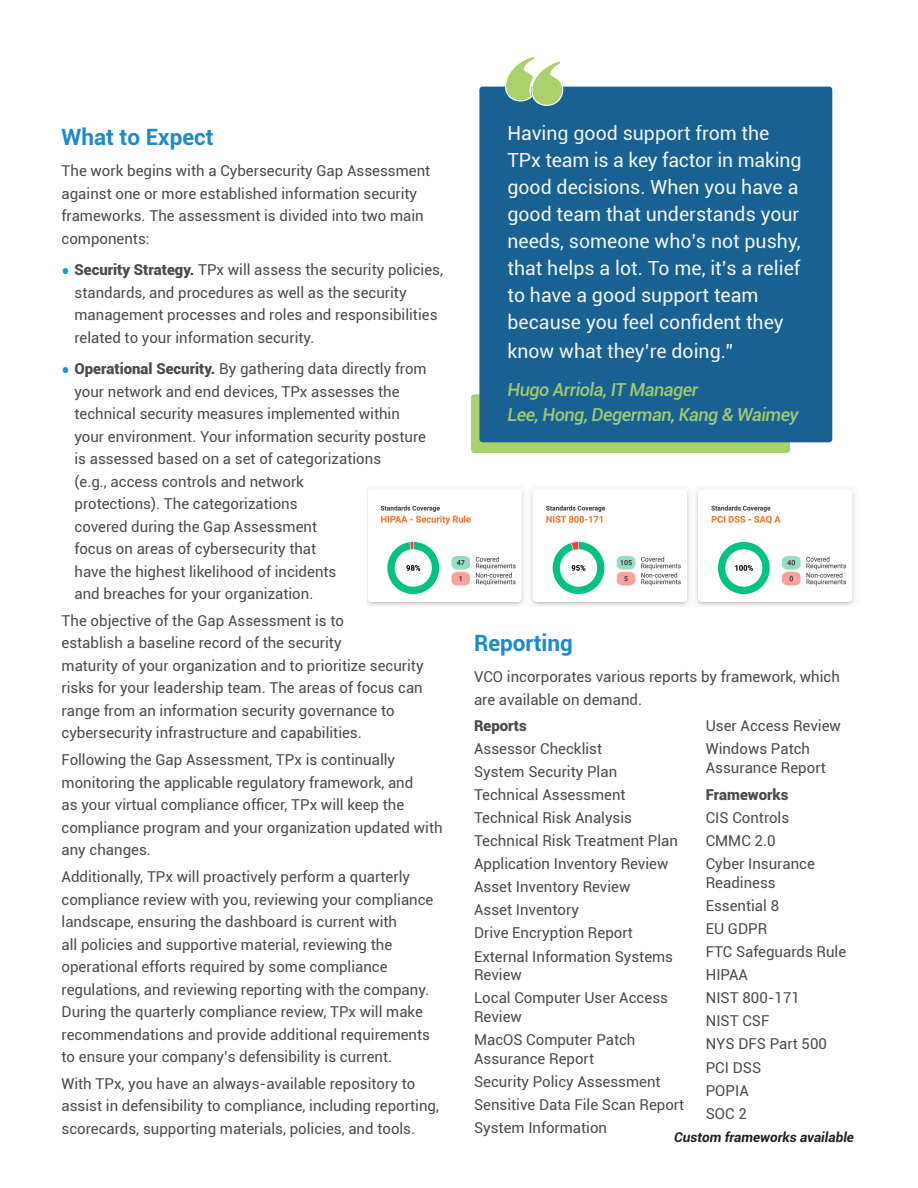
<style>
.page{position:relative;width:918px;height:1188px;background:#fff}
.page>*{position:absolute;margin:0;border:0;box-sizing:border-box;transform-origin:0 0}
.t1{font:700 22.5px "Roboto";color:#1c8acb}
.t2{font:19.5px/27.2px "Roboto";color:#fff}
.t3{font:italic 500 18px/25.5px "Roboto";letter-spacing:-.025em;color:#aad26c}
.t4{font:15px/22.5px "Roboto";color:#4b4c4d}
.t5{font:900 15px "Roboto";color:#4b4c4d}
.t6{font:italic 700 13.5px "Roboto";color:#231f20}
.s1{font-weight:700;font-size:22.5px;color:#0ca0dc}
.s2{font-weight:900}
</style>
<div class="page">
<div style="left:471px;top:394px;width:319px;height:59px;background:#aad26c;border-radius:3px"></div>
<div style="left:479px;top:87px;width:353px;height:355px;background:#196093;border-radius:3px"></div>
<svg style="left:504px;top:57px;width:60px;height:49px"></svg>
<img style="left:367px;top:488px;width:488px;height:118px">
<p class="t1" style="left:62px;top:121px;width:154px">What to Expect</p>
<p class="t4" style="left:62px;top:159px;width:370px">The work begins with a Cybersecurity Gap Assessment against one or more established information security frameworks. The assessment is divided into two main components:</p>
<p class="t4" style="left:75px;top:258px;width:370px;text-indent:-13px"><span class="s1">•</span> <span class="s2">Security Strategy.</span> TPx will assess the security policies, standards, and procedures as well as the security management processes and roles and responsibilities related to your information security.</p>
<p class="t4" style="left:75px;top:357px;width:354px;text-indent:-13px"><span class="s1">•</span> <span class="s2">Operational Security.</span> By gathering data directly from your network and end devices, TPx assesses the technical security measures implemented within your environment. Your information security posture is assessed based on a set of categorizations<br>(e.g., access controls and network<br>protections). The categorizations<br>covered during the Gap Assessment<br>focus on areas of cybersecurity that<br>have the highest likelihood of incidents<br>and breaches for your organization.</p>
<p class="t4" style="left:62px;top:609px;width:364px">The objective of the Gap Assessment is to<br>establish a baseline record of the security<br>maturity of your organization and to prioritize security risks for your leadership team. The areas of focus can range from an information security governance to cybersecurity infrastructure and capabilities.</p>
<p class="t4" style="left:62px;top:748px;width:383px">Following the Gap Assessment, TPx is continually monitoring the applicable regulatory framework, and<br>as your virtual compliance officer, TPx will keep the compliance program and your organization updated with any changes.</p>
<p class="t4" style="left:62px;top:865px;width:373px">Additionally, TPx will proactively perform a quarterly compliance review with you, reviewing your compliance landscape, ensuring the dashboard is current with<br>all policies and supportive material, reviewing the operational efforts required by some compliance regulations, and reviewing reporting with the company.<br>During the quarterly compliance review, TPx will make recommendations and provide additional requirements to ensure your company’s defensibility is current.</p>
<p class="t4" style="left:62px;top:1072px;width:379px">With TPx, you have an always-available repository to assist in defensibility to compliance, including reporting, scorecards, supporting materials, policies, and tools.</p>
<p class="t2" style="left:507px;top:119px;width:296px">Having good support from the<br>TPx team is a key factor in making good decisions. When you have a good team that understands your needs, someone who’s not pushy, that helps a lot. To me, it’s a relief to have a good support team because you feel confident they know what they’re doing.”</p>
<p class="t3" style="left:507px;top:376px;width:293px">Hugo Arriola, IT Manager<br>Lee, Hong, Degerman, Kang &amp; Waimey</p>
<p class="t1" style="left:474px;top:627px;width:100px">Reporting</p>
<p class="t4" style="left:474px;top:665px;width:367px">VCO incorporates various reports by framework, which are available on demand.</p>
<p class="t5" style="left:474px;top:715px;width:54px">Reports</p>
<p class="t4" style="left:474px;top:737px;width:130px">Assessor Checklist</p>
<p class="t4" style="left:474px;top:760px;width:145px">System Security Plan</p>
<p class="t4" style="left:474px;top:783px;width:153px">Technical Assessment</p>
<p class="t4" style="left:474px;top:806px;width:160px">Technical Risk Analysis</p>
<p class="t4" style="left:474px;top:829px;width:206px">Technical Risk Treatment Plan</p>
<p class="t4" style="left:474px;top:852px;width:196px">Application Inventory Review</p>
<p class="t4" style="left:474px;top:875px;width:158px">Asset Inventory Review</p>
<p class="t4" style="left:474px;top:898px;width:106px">Asset Inventory</p>
<p class="t4" style="left:474px;top:921px;width:160px">Drive Encryption Report</p>
<p class="t4" style="left:474px;top:946px;width:201px;line-height:18.8px">External Information Systems<br>Review</p>
<p class="t4" style="left:474px;top:988px;width:195px;line-height:18.8px">Local Computer User Access<br>Review</p>
<p class="t4" style="left:474px;top:1030px;width:163px;line-height:18.8px">MacOS Computer Patch<br>Assurance Report</p>
<p class="t4" style="left:474px;top:1070px;width:188px">Security Policy Assessment</p>
<p class="t4" style="left:474px;top:1093px;width:212px">Sensitive Data File Scan Report</p>
<p class="t4" style="left:474px;top:1116px;width:135px">System Information</p>
<p class="t4" style="left:706px;top:714px;width:137px">User Access Review</p>
<p class="t4" style="left:706px;top:739px;width:122px;line-height:18.8px">Windows Patch<br>Assurance Report</p>
<p class="t5" style="left:706px;top:784px;width:84px">Frameworks</p>
<p class="t4" style="left:706px;top:806px;width:85px">CIS Controls</p>
<p class="t4" style="left:706px;top:829px;width:71px">CMMC 2.0</p>
<p class="t4" style="left:706px;top:854px;width:111px;line-height:18.8px">Cyber Insurance<br>Readiness</p>
<p class="t4" style="left:706px;top:894px;width:75px">Essential 8</p>
<p class="t4" style="left:706px;top:917px;width:63px">EU GDPR</p>
<p class="t4" style="left:706px;top:940px;width:142px">FTC Safeguards Rule</p>
<p class="t4" style="left:706px;top:963px;width:44px">HIPAA</p>
<p class="t4" style="left:706px;top:986px;width:96px">NIST 800-171</p>
<p class="t4" style="left:706px;top:1009px;width:65px">NIST CSF</p>
<p class="t4" style="left:706px;top:1032px;width:123px">NYS DFS Part 500</p>
<p class="t4" style="left:706px;top:1055px;width:57px">PCI DSS</p>
<p class="t4" style="left:706px;top:1078px;width:45px">POPIA</p>
<p class="t4" style="left:706px;top:1102px;width:43px">SOC 2</p>
<p class="t6" style="left:674px;top:1127px;width:181px">Custom frameworks available</p>
</div>
